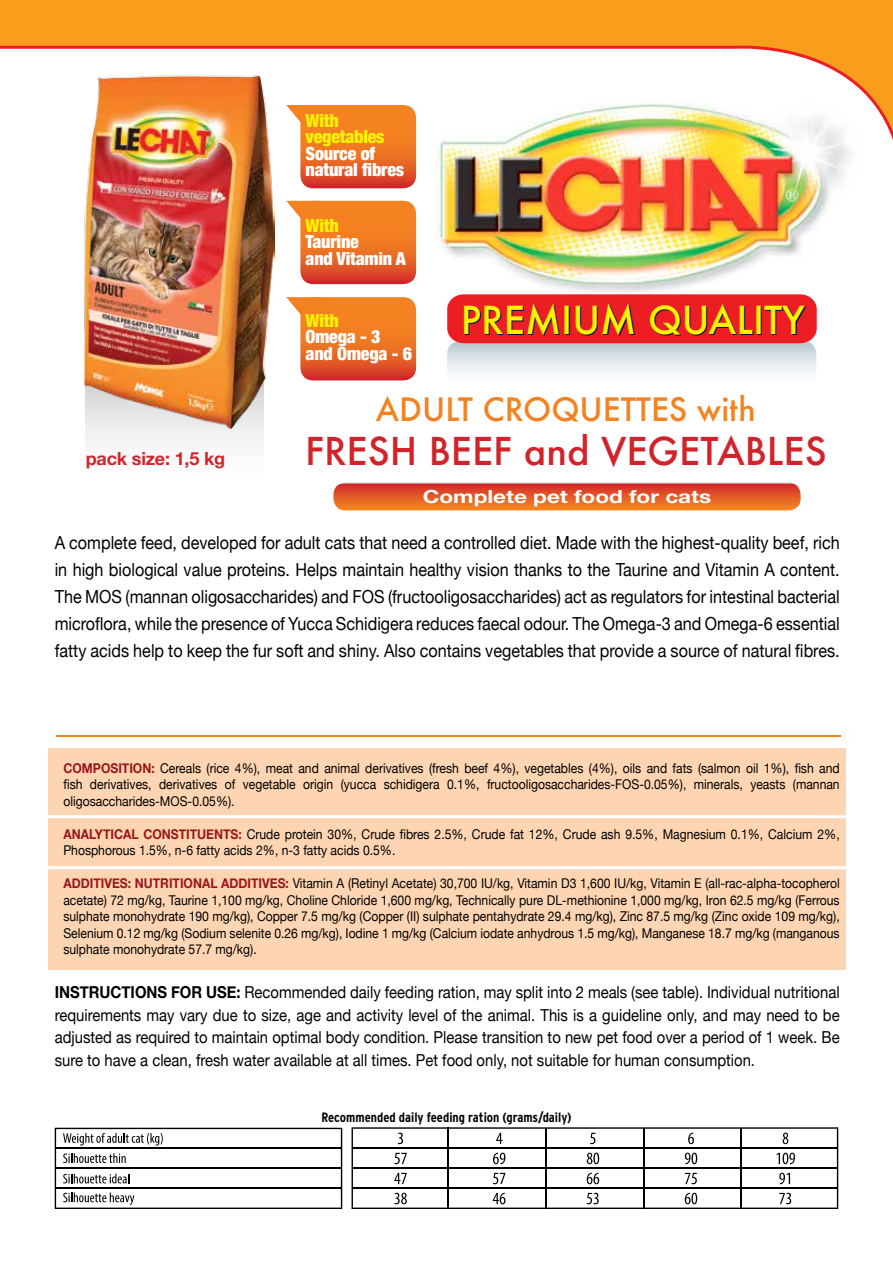
<style>
.page{position:relative;width:893px;height:1263px;background:#fff}
.page>*{position:absolute;margin:0;border:0;box-sizing:border-box;transform-origin:0 0}
.t1{font:500 37.65px "Futura";color:#00143f}
.t2{font:500 37.5px "Futura";color:#d2232a}
.t3{font:500 31.5px "Futura";color:#f58220}
.t4{font:18px/27px "Helvetica Neue";color:#000;text-align:justify;scale:.9 1}
.t5{font:900 condensed 18px/16.5px "Helvetica Neue";letter-spacing:-.01em;color:#fff}
.t6{font:700 18px "Helvetica Neue";color:#fff;scale:1.25 1}
.t7{font:900 condensed 18px/16.5px "Helvetica Neue";letter-spacing:-.01em;color:#fff200}
.t8{font:700 18px "Helvetica Neue";letter-spacing:-.01em;color:#d2232a}
.t9{font:16.5px/22.5px "Helvetica Neue";color:#000;text-align:justify;scale:.9 1}
.t10{font:13.5px/16.5px "Helvetica Neue";color:#000;text-align:justify;scale:.9 1}
.t11{font:700 condensed 13.5px "Interstate";color:#000}
.s1{color:#fff200}
.s2{font-weight:700;color:#9c1519}
.s3{font-weight:700}
</style>
<div class="page">
<div style="left:85px;top:377px;width:179px;height:102px;background:#f8f8f9"></div>
<div style="left:48px;top:748px;width:798px;height:221px;background:#fed5b2"></div>
<hr style="left:43px;top:815px;width:811px;height:3px;background:#fff">
<hr style="left:41px;top:866px;width:811px;height:3px;background:#fff">
<hr style="left:56px;top:735px;width:785px;height:2px;background:#f58220">
<svg style="left:0;top:0;width:893px;height:228px"></svg>
<svg style="left:333px;top:483px;width:468px;height:27px;background:#e25d2b"></svg>
<svg style="left:286px;top:105px;width:130px;height:83px;background:#ed7d3b"></svg>
<svg style="left:286px;top:201px;width:130px;height:83px;background:#ed7d3b"></svg>
<svg style="left:286px;top:297px;width:130px;height:83px;background:#ed7d3b"></svg>
<svg style="left:447px;top:341px;width:369px;height:33px"></svg>
<img style="left:434px;top:96px;width:429px;height:197px">
<img style="left:80px;top:67px;width:195px;height:361px">
<div style="left:447px;top:294px;width:370px;height:49px;background:#ed1d24;border-radius:16px"></div>
<svg style="left:55px;top:1128px;width:287px;height:81px"></svg>
<svg style="left:352px;top:1127px;width:486px;height:82px"></svg>
<h3 class="t7" style="left:306px;top:111px;width:81px">With vegetables</h3>
<h3 class="t5" style="left:306px;top:144px;width:100px">Source of natural fibres</h3>
<h3 class="t8" style="left:86px;top:444px;width:141px">pack size: 1,5 kg</h3>
<h3 class="t7" style="left:306px;top:216px;width:35px">With</h3>
<h3 class="t5" style="left:306px;top:232px;width:102px">Taurine<br>and Vitamin A</h3>
<h3 class="t7" style="left:306px;top:311px;width:35px">With</h3>
<h3 class="t5" style="left:306px;top:328px;width:108px">Omega - 3 and Omega - 6</h3>
<h1 class="t1" style="left:462px;top:295px;width:345px">PREMIUM QU<span class="s1">ALITY</span></h1>
<h3 class="t3" style="left:376px;top:388px;width:381px">ADULT CROQUETTES with</h3>
<h2 class="t2" style="left:305px;top:425px;width:523px">FRESH BEEF and VEGETABLES</h2>
<h3 class="t6" style="left:423px;top:483px;width:232px">Complete pet food for cats</h3>
<p class="t4" style="left:55px;top:530px;width:874px">A complete feed, developed for adult cats that need a controlled diet. Made with the highest-quality beef, rich in high biological value proteins. Helps maintain healthy vision thanks to the Taurine and Vitamin A content.<br>The MOS (mannan oligosaccharides) and FOS (fructooligosaccharides) act as regulators for intestinal bacterial microflora, while the presence of Yucca Schidigera reduces faecal odour. The Omega-3 and Omega-6 essential fatty acids help to keep the fur soft and shiny. Also contains vegetables that provide a source of natural fibres.</p>
<p class="t10" style="left:63px;top:760px;width:864px"><span class="s2">COMPOSITION:</span> Cereals (rice 4%), meat and animal derivatives (fresh beef 4%), vegetables (4%), oils and fats (salmon oil 1%), fish and fish derivatives, derivatives of vegetable origin (yucca schidigera 0.1%, fructooligosaccharides-FOS-0.05%), minerals, yeasts (mannan oligosaccharides-MOS-0.05%).</p>
<p class="t10" style="left:63px;top:826px;width:864px"><span class="s2">ANALYTICAL CONSTITUENTS:</span> Crude protein 30%, Crude fibres 2.5%, Crude fat 12%, Crude ash 9.5%, Magnesium 0.1%, Calcium 2%,<br>Phosphorous 1.5%, n-6 fatty acids 2%, n-3 fatty acids 0.5%.</p>
<p class="t10" style="left:63px;top:876px;width:864px"><span class="s2">ADDITIVES: NUTRITIONAL ADDITIVES:</span> Vitamin A (Retinyl Acetate) 30,700 IU/kg, Vitamin D3 1,600 IU/kg, Vitamin E (all-rac-alpha-tocopherol acetate) 72 mg/kg, Taurine 1,100 mg/kg, Choline Chloride 1,600 mg/kg, Technically pure DL-methionine 1,000 mg/kg, Iron 62.5 mg/kg (Ferrous sulphate monohydrate 190 mg/kg), Copper 7.5 mg/kg (Copper (II) sulphate pentahydrate 29.4 mg/kg), Zinc 87.5 mg/kg (Zinc oxide 109 mg/kg), Selenium 0.12 mg/kg (Sodium selenite 0.26 mg/kg), Iodine 1 mg/kg (Calcium iodate anhydrous 1.5 mg/kg), Manganese 18.7 mg/kg (manganous sulphate monohydrate 57.7 mg/kg).</p>
<p class="t9" style="left:55px;top:982px;width:874px"><span class="s3">INSTRUCTIONS FOR USE:</span> Recommended daily feeding ration, may split into 2 meals (see table). Individual nutritional requirements may vary due to size, age and activity level of the animal. This is a guideline only, and may need to be adjusted as required to maintain optimal body condition. Please transition to new pet food over a period of 1 week. Be sure to have a clean, fresh water available at all times. Pet food only, not suitable for human consumption.</p>
<p class="t11" style="left:321px;top:1110px;width:251px">Recommended daily feeding ration (grams/daily)</p>
</div>
